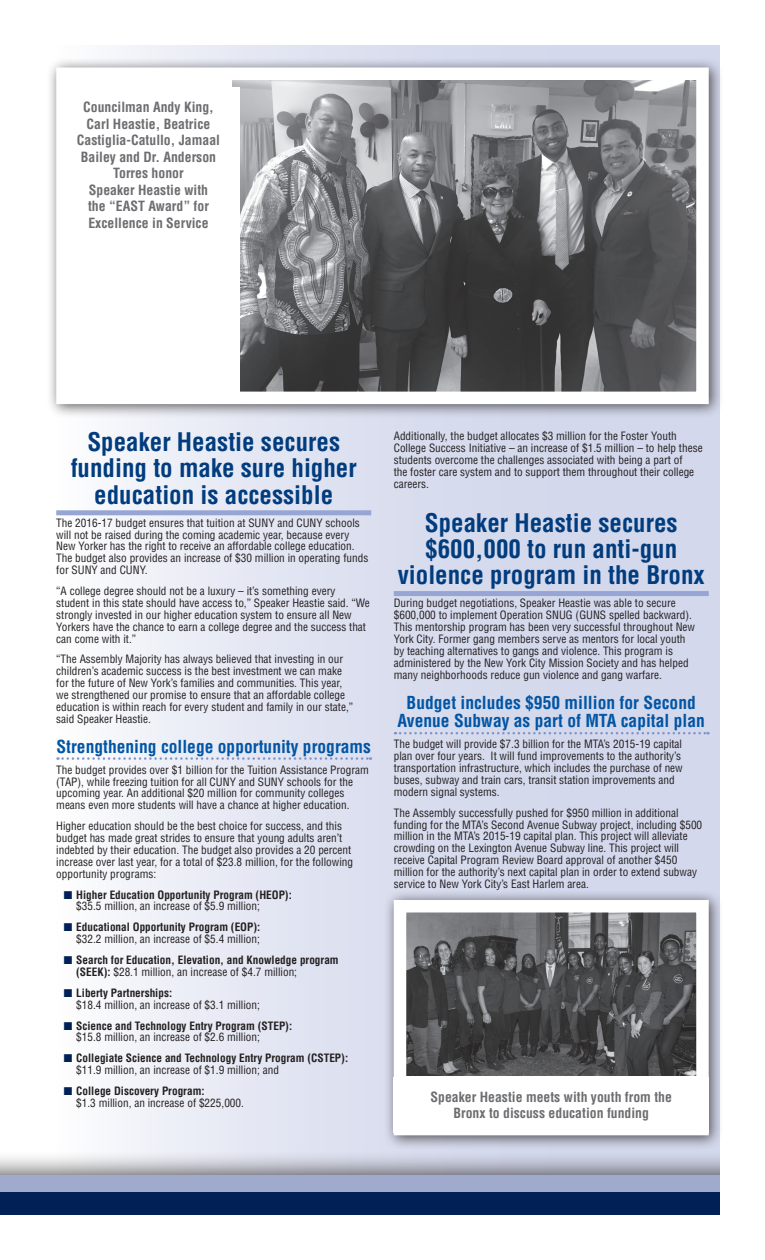
<style>
.page{position:relative;width:765px;height:1260px;background:#fff}
.page>*{position:absolute;margin:0;border:0;box-sizing:border-box;transform-origin:0 0}
.Body_Heading_A{font:700 condensed 25px/26.2px "Helvetica";color:#013c7e;text-align:center}
.Body_Heading_B{font:700 condensed 17.5px/18.8px "Helvetica";color:#0155a5;text-align:center}
.t1{font:700 condensed 13.75px/16.5px "Helvetica";color:#6c6d70;text-align:center}
.Body{font:condensed 11.25px/11.9px "Helvetica";color:#231f20}
.t2{font:700 condensed 11.25px/11.9px "Helvetica";color:#231f20}
.s1{color:#002056}
.s2{font-weight:400}
.s3{font-weight:700}
</style>
<div class="page">
<div style="left:45px;top:45px;width:675px;height:1170px;background:linear-gradient(to right,#f5f6fa,#cad0e8)"></div>
<div style="left:0;top:1150px;width:720px;height:65px;background:#231f20;opacity:.8"></div>
<div style="left:0;top:1175px;width:720px;height:40px;background:#a0aacc"></div>
<div style="left:0;top:1192px;width:720px;height:23px;background:#002056"></div>
<div style="left:46px;top:57px;width:677px;height:362px;background:#231f20;opacity:.75"></div>
<img style="left:232px;top:81px;width:464px;height:310px">
<div style="left:58px;top:88px;width:181px;height:316px;background:#fff"></div>
<div style="left:56px;top:510px;width:315px;height:5px;background:#96a5d3"></div>
<svg style="left:58px;top:757px;width:313px;height:3px"></svg>
<div style="left:394px;top:591px;width:315px;height:5px;background:#96a5d3"></div>
<svg style="left:395px;top:732px;width:314px;height:2px"></svg>
<div style="left:383px;top:890px;width:340px;height:260px;background:#231f20;opacity:.75"></div>
<img style="left:407px;top:913px;width:289px;height:163px">
<div style="left:394px;top:1077px;width:315px;height:56px;background:#fff"></div>
<p class="t1" style="left:77px;top:99px;width:145px">Councilman Andy King,<br>Carl Heastie, Beatrice<br>Castiglia-Catullo, Jamaal<br>Bailey and Dr. Anderson<br>Torres honor<br>Speaker Heastie with<br>the “EAST Award” for<br>Excellence in Service</p>
<p class="Body_Heading_A" style="left:71px;top:429px;width:288px">Speaker Heastie secures funding to make sure higher education is accessible</p>
<p class="Body" style="left:56px;top:517px;width:314px">The 2016-17 budget ensures that tuition at SUNY and CUNY schools will not be raised during the coming academic year, because every New Yorker has the right to receive an affordable college education.<br>The budget also provides an increase of $30 million in operating funds for SUNY and CUNY.</p>
<p class="Body" style="left:56px;top:585px;width:315px">“A college degree should not be a luxury – it’s something every student in this state should have access to,” Speaker Heastie said. “We strongly invested in our higher education system to ensure all New Yorkers have the chance to earn a college degree and the success that can come with it.”</p>
<p class="Body" style="left:56px;top:653px;width:298px">“The Assembly Majority has always believed that investing in our children’s academic success is the best investment we can make for the future of New York’s families and communities. This year, we strengthened our promise to ensure that an affordable college education is within reach for every student and family in our state,” said Speaker Heastie.</p>
<p class="Body_Heading_B" style="left:56px;top:737px;width:316px">Strengthening college opportunity programs</p>
<p class="Body" style="left:56px;top:764px;width:314px">The budget provides over $1 billion for the Tuition Assistance Program (TAP), while freezing tuition for all CUNY and SUNY schools for the upcoming year. An additional $20 million for community colleges means even more students will have a chance at higher education.</p>
<p class="Body" style="left:56px;top:820px;width:298px">Higher education should be the best choice for success, and this budget has made great strides to ensure that young adults aren’t indebted by their education. The budget also provides a 20 percent increase over last year, for a total of $23.8 million, for the following opportunity programs:</p>
<p class="t2" style="left:76px;top:888px;width:217px;text-indent:-12px"><span class="s1">■</span> Higher Education Opportunity Program (HEOP): <span class="s2">$35.5 million, an increase of $5.9 million;</span></p>
<p class="Body" style="left:64px;top:921px;width:198px;text-align:right"><span class="s1">■</span> <span class="s3">Educational Opportunity Program (EOP): </span>$32.2 million, an increase of $5.4 million;</p>
<p class="t2" style="left:76px;top:954px;width:264px;text-indent:-12px"><span class="s1">■</span> Search for Education, Elevation, and Knowledge program (SEEK): <span class="s2">$28.1 million, an increase of $4.7 million;</span></p>
<p class="Body" style="left:76px;top:987px;width:185px;text-indent:-12px"><span class="s1">■</span> <span class="s3">Liberty Partnerships:<br></span>$18.4 million, an increase of $3.1 million;</p>
<p class="t2" style="left:76px;top:1019px;width:217px;text-indent:-12px"><span class="s1">■</span> Science and Technology Entry Program (STEP): <span class="s2">$15.8 million, an increase of $2.6 million;</span></p>
<p class="t2" style="left:76px;top:1052px;width:273px;text-indent:-12px"><span class="s1">■</span> Collegiate Science and Technology Entry Program (CSTEP): <span class="s2">$11.9 million, an increase of $1.9 million; and</span></p>
<p class="Body" style="left:76px;top:1085px;width:169px;text-indent:-12px"><span class="s1">■</span> <span class="s3">College Discovery Program:<br></span>$1.3 million, an increase of $225,000.</p>
<p class="Body" style="left:394px;top:430px;width:310px">Additionally, the budget allocates $3 million for the Foster Youth College Success Initiative – an increase of $1.5 million – to help these students overcome the challenges associated with being a part of<br>the foster care system and to support them throughout their college careers.</p>
<p class="Body_Heading_A" style="left:398px;top:509px;width:308px">Speaker Heastie secures $600,000 to run anti-gun violence program in the Bronx</p>
<p class="Body" style="left:394px;top:597px;width:303px">During budget negotiations, Speaker Heastie was able to secure $600,000 to implement Operation SNUG (GUNS spelled backward).<br>This mentorship program has been very successful throughout New York City. Former gang members serve as mentors for local youth by teaching alternatives to gangs and violence. This program is administered by the New York City Mission Society and has helped many neighborhoods reduce gun violence and gang warfare.</p>
<p class="Body_Heading_B" style="left:398px;top:693px;width:309px">Budget includes $950 million for Second<br>Avenue Subway as part of MTA capital plan</p>
<p class="Body" style="left:394px;top:738px;width:291px">The budget will provide $7.3 billion for the MTA’s 2015-19 capital plan over four years. It will fund improvements to the authority’s transportation infrastructure, which includes the purchase of new buses, subway and train cars, transit station improvements and modern signal systems.</p>
<p class="Body" style="left:394px;top:807px;width:310px">The Assembly successfully pushed for $950 million in additional funding for the MTA’s Second Avenue Subway project, including $500 million in the MTA’s 2015-19 capital plan. This project will alleviate crowding on the Lexington Avenue Subway line. This project will receive Capital Program Review Board approval of another $450 million for the authority’s next capital plan in order to extend subway service to New York City’s East Harlem area.</p>
<p class="t1" style="left:431px;top:1088px;width:243px">Speaker Heastie meets with youth from the<br>Bronx to discuss education funding</p>
</div>
